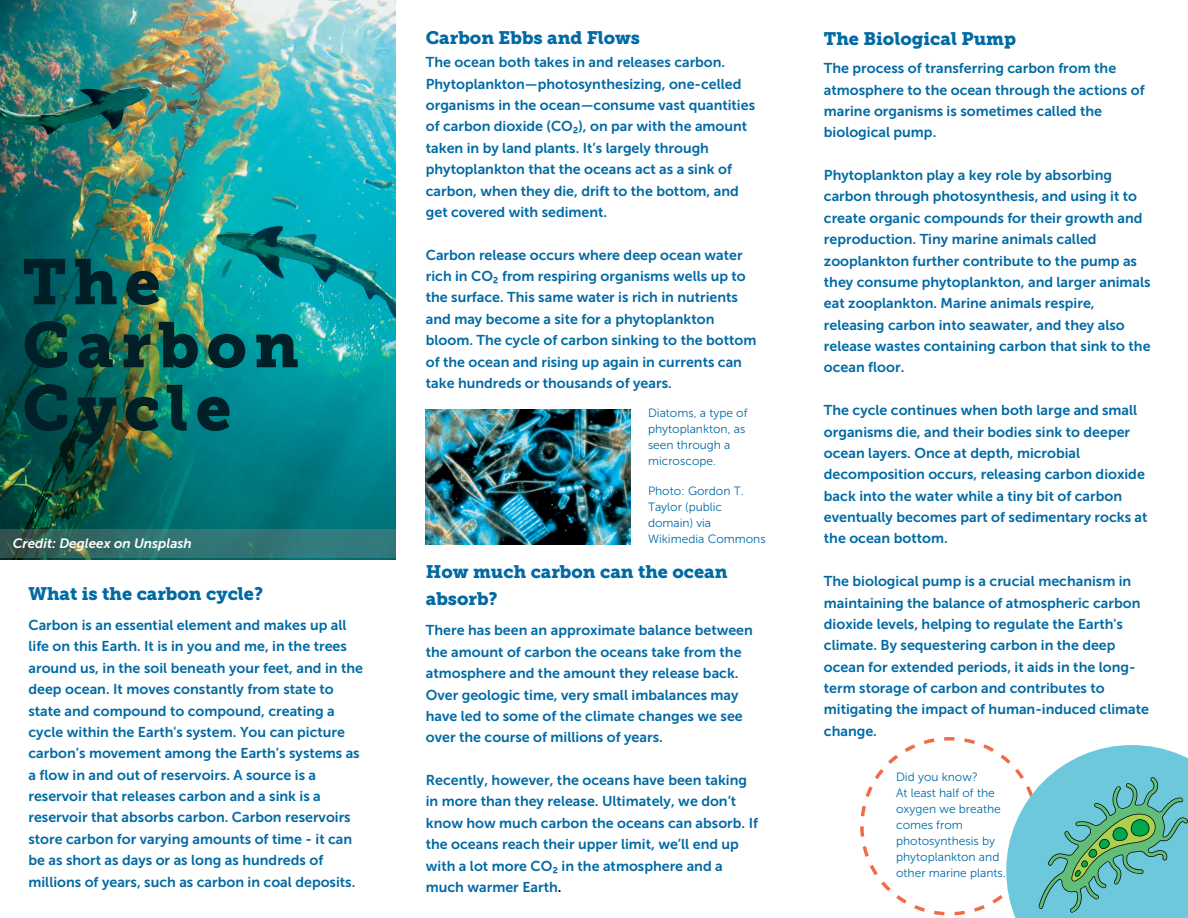
<style>
.page{position:relative;width:1188px;height:918px;background:#fff}
.page>*{position:absolute;margin:0;border:0;box-sizing:border-box;transform-origin:0 0}
.t1{font:63.45px/63px "Museo Slab 900";letter-spacing:.115em;color:#001f26}
.t2{font:18px/27px "Museo Slab 900";color:#006aa4}
.t3{font:14.25px/21.3px "Museo Sans 700";color:#006aa4}
.t4{font:italic 13.5px "Museo Sans 700";color:#fff}
.t5{font:12px/16px "Museo Sans 300";color:#006aa4}
.s1{color:#000}
</style>
<div class="page">
<img style="left:0;top:0;width:396px;height:559px">
<img style="left:426px;top:410px;width:205px;height:135px">
<svg style="left:860px;top:737px;width:328px;height:181px"></svg>
<svg style="left:0;top:529px;width:396px;height:29px;background:#336f6d"></svg>
<h2 class="t1" style="left:22px;top:251px;width:278px">The<br>Carbon<br>Cycle</h2>
<h3 class="t4" style="left:13px;top:535px;width:181px">Credit: Degleex on Unsplash</h3>
<h3 class="t2" style="left:28px;top:580px;width:236px">What is the carbon cycle?</h3>
<h3 class="t3" style="left:28px;top:615px;width:336px">Carbon is an essential element and makes up all life on this Earth. It is in you and me, in the trees around us, in the soil beneath your feet, and in the deep ocean. It moves constantly from state to state and compound to compound, creating a cycle within the Earth's system. You can picture carbon’s movement among the Earth’s systems as a flow in and out of reservoirs. A source is a reservoir that releases carbon and a sink is a reservoir that absorbs carbon. Carbon reservoirs store carbon for varying amounts of time - it can be as short as days or as long as hundreds of millions of years, such as carbon in coal deposits.</h3>
<h2 class="t2" style="left:426px;top:24px;width:216px">Carbon Ebbs and Flows</h2>
<h2 class="t3" style="left:426px;top:52px;width:331px">The ocean both takes in and releases carbon.<br>Phytoplankton—photosynthesizing, one-celled organisms in the ocean—consume vast quantities of carbon dioxide (CO₂), on par with the amount taken in by land plants. It’s largely through phytoplankton that the oceans act as a sink of carbon, when they die, drift to the bottom, and get covered with sediment.</h2>
<h3 class="t3" style="left:426px;top:244px;width:332px">Carbon release occurs where deep ocean water rich in CO₂ from respiring organisms wells up to the surface. This same water is rich in nutrients and may become a site for a phytoplankton bloom. The cycle of carbon sinking to the bottom of the ocean and rising up again in currents can take hundreds or thousands of years.</h3>
<p class="t5" style="left:648px;top:405px;width:101px">Diatoms, a type of phytoplankton, as seen through a microscope.</p>
<p class="t5" style="left:648px;top:483px;width:119px">Photo: Gordon T.<br>Taylor (public domain) via<br>Wikimedia Commons</p>
<h3 class="t2" style="left:426px;top:559px;width:303px">How much carbon can the ocean absorb?</h3>
<h3 class="t3" style="left:426px;top:620px;width:329px">There has been an approximate balance between the amount of carbon the oceans take from the atmosphere and the amount they release back.<br>Over geologic time, very small imbalances may have led to some of the climate changes we see over the course of millions of years.</h3>
<h3 class="t3" style="left:426px;top:770px;width:334px">Recently, however, the oceans have been taking in more than they release. Ultimately, we don’t know how much carbon the oceans can absorb. If the oceans reach their upper limit, we’ll end up with a lot more CO₂ in the atmosphere and a much warmer Earth<span class="s1">.</span></h3>
<h3 class="t2" style="left:824px;top:25px;width:194px">The Biological Pump</h3>
<p class="t3" style="left:824px;top:58px;width:322px">The process of transferring carbon from the atmosphere to the ocean through the actions of marine organisms is sometimes called the biological pump.</p>
<p class="t3" style="left:824px;top:165px;width:328px">Phytoplankton play a key role by absorbing carbon through photosynthesis, and using it to create organic compounds for their growth and reproduction. Tiny marine animals called zooplankton further contribute to the pump as they consume phytoplankton, and larger animals eat zooplankton. Marine animals respire, releasing carbon into seawater, and they also release wastes containing carbon that sink to the ocean floor.</p>
<p class="t3" style="left:824px;top:400px;width:325px">The cycle continues when both large and small organisms die, and their bodies sink to deeper ocean layers. Once at depth, microbial decomposition occurs, releasing carbon dioxide back into the water while a tiny bit of carbon eventually becomes part of sedimentary rocks at the ocean bottom.</p>
<h2 class="t3" style="left:824px;top:571px;width:327px">The biological pump is a crucial mechanism in maintaining the balance of atmospheric carbon dioxide levels, helping to regulate the Earth's climate. By sequestering carbon in the deep ocean for extended periods, it aids in the long&shy;term storage of carbon and contributes to mitigating the impact of human-induced climate change.</h2>
<h3 class="t5" style="left:896px;top:769px;width:83px">Did you know?</h3>
<h3 class="t5" style="left:896px;top:785px;width:111px">At least half of the oxygen we breathe comes from photosynthesis by phytoplankton and other marine plants.</h3>
</div>
